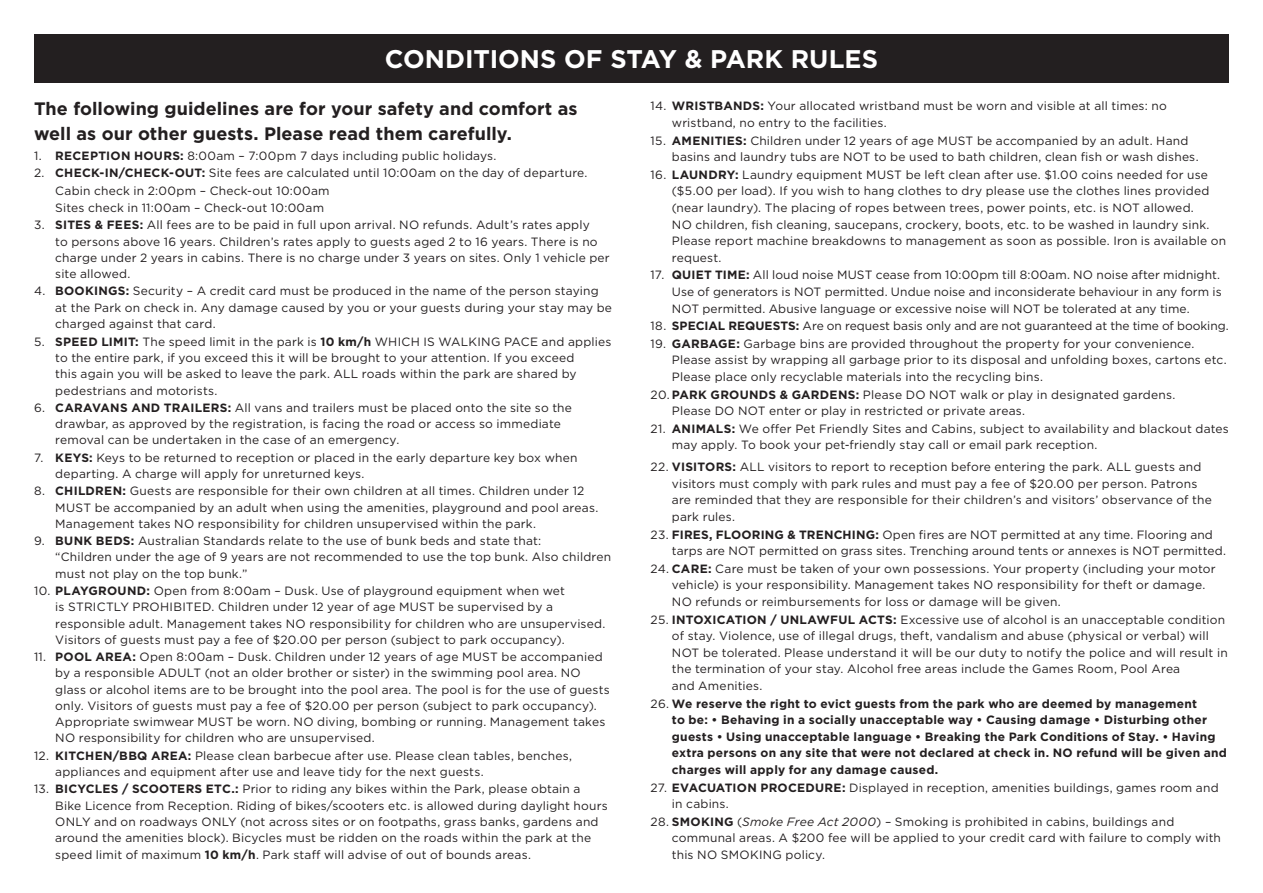
<style>
.page{position:relative;width:1263px;height:893px;background:#fff}
.page>*{position:absolute;margin:0;border:0;box-sizing:border-box;transform-origin:0 0}
.t1{font:700 25.5px "Gotham";color:#fff}
.t2{font:700 18px/24.3px "Gotham";letter-spacing:.005em;color:#231f20}
.Hanging_Indent{font:12px/16.6px "Gotham";letter-spacing:.015em;color:#231f20}
.Hanging_Indent-2{font:700 12px/16.6px "Gotham";letter-spacing:.02em;color:#231f20}
.Hanging_Indent-3{font:12px "Gotham";letter-spacing:-.005em;color:#231f20}
.s1{font-weight:700}
.s2{font-weight:400}
.s3{font-style:italic}
</style>
<div class="page">
<div style="left:34px;top:34px;width:1195px;height:48px;background:#231f20"></div>
<p class="t1" style="left:385px;top:42px;width:494px">CONDITIONS OF STAY &amp; PARK RULES</p>
<p class="t2" style="left:34px;top:97px;width:545px">The following guidelines are for your safety and comfort as well as our other guests. Please read them carefully.</p>
<p class="Hanging_Indent" style="left:34px;top:147px;width:464px">1. <span class="s1">RECEPTION HOURS:</span> 8:00am – 7:00pm 7 days including public holidays.</p>
<p class="Hanging_Indent" style="left:34px;top:165px;width:555px">2. <span class="s1">CHECK-IN/CHECK-OUT:</span> Site fees are calculated until 10:00am on the day of departure.</p>
<p class="Hanging_Indent" style="left:55px;top:182px;width:276px">Cabin check in 2:00pm – Check-out 10:00am</p>
<p class="Hanging_Indent" style="left:55px;top:199px;width:270px">Sites check in 11:00am – Check-out 10:00am</p>
<p class="Hanging_Indent" style="left:55px;top:217px;width:556px;line-height:16.2px;text-indent:-21px">3. <span class="s1">SITES &amp; FEES:</span> All fees are to be paid in full upon arrival. NO refunds. Adult’s rates apply<br>to persons above 16 years. Children’s rates apply to guests aged 2 to 16 years. There is no charge under 2 years in cabins. There is no charge under 3 years on sites. Only 1 vehicle per site allowed.</p>
<p class="Hanging_Indent" style="left:55px;top:283px;width:558px;line-height:16.2px;text-indent:-21px">4. <span class="s1">BOOKINGS:</span> Security – A credit card must be produced in the name of the person staying at the Park on check in. Any damage caused by you or your guests during your stay may be charged against that card.</p>
<p class="Hanging_Indent" style="left:55px;top:333px;width:558px;line-height:16.2px;text-indent:-21px">5. <span class="s1">SPEED LIMIT:</span> The speed limit in the park is <span class="s1">10 km/h</span> WHICH IS WALKING PACE and applies to the entire park, if you exceed this it will be brought to your attention. If you exceed<br>this again you will be asked to leave the park. ALL roads within the park are shared by pedestrians and motorists.</p>
<p class="Hanging_Indent" style="left:55px;top:399px;width:518px;line-height:16.2px;text-indent:-21px">6. <span class="s1">CARAVANS AND TRAILERS:</span> All vans and trailers must be placed onto the site so the drawbar, as approved by the registration, is facing the road or access so immediate removal can be undertaken in the case of an emergency.</p>
<p class="Hanging_Indent" style="left:55px;top:449px;width:524px;line-height:16.2px;text-indent:-21px">7. <span class="s1">KEYS:</span> Keys to be returned to reception or placed in the early departure key box when departing. A charge will apply for unreturned keys.</p>
<p class="Hanging_Indent" style="left:55px;top:483px;width:544px;line-height:16.2px;text-indent:-21px">8. <span class="s1">CHILDREN:</span> Guests are responsible for their own children at all times. Children under 12<br>MUST be accompanied by an adult when using the amenities, playground and pool areas.<br>Management takes NO responsibility for children unsupervised within the park.</p>
<p class="Hanging_Indent" style="left:55px;top:533px;width:557px;line-height:16.2px;text-indent:-21px">9. <span class="s1">BUNK BEDS:</span> Australian Standards relate to the use of bunk beds and state that:<br>“Children under the age of 9 years are not recommended to use the top bunk. Also children must not play on the top bunk.”</p>
<p class="Hanging_Indent" style="left:55px;top:582px;width:552px;line-height:16.2px;text-indent:-21px">10. <span class="s1">PLAYGROUND:</span> Open from 8:00am – Dusk. Use of playground equipment when wet<br>is STRICTLY PROHIBITED. Children under 12 year of age MUST be supervised by a responsible adult. Management takes NO responsibility for children who are unsupervised.<br>Visitors of guests must pay a fee of $20.00 per person (subject to park occupancy).</p>
<p class="Hanging_Indent" style="left:55px;top:648px;width:556px;line-height:16.2px;text-indent:-21px">11. <span class="s1">POOL AREA:</span> Open 8:00am – Dusk. Children under 12 years of age MUST be accompanied by a responsible ADULT (not an older brother or sister) in the swimming pool area. NO glass or alcohol items are to be brought into the pool area. The pool is for the use of guests only. Visitors of guests must pay a fee of $20.00 per person (subject to park occupancy).<br>Appropriate swimwear MUST be worn. NO diving, bombing or running. Management takes NO responsibility for children who are unsupervised.</p>
<p class="Hanging_Indent" style="left:55px;top:747px;width:518px;line-height:16.2px;text-indent:-21px">12. <span class="s1">KITCHEN/BBQ AREA:</span> Please clean barbecue after use. Please clean tables, benches, appliances and equipment after use and leave tidy for the next guests.</p>
<p class="Hanging_Indent" style="left:55px;top:781px;width:554px;text-indent:-21px">13. <span class="s1">BICYCLES / SCOOTERS ETC.:</span> Prior to riding any bikes within the Park, please obtain a Bike Licence from Reception. Riding of bikes/scooters etc. is allowed during daylight hours ONLY and on roadways ONLY (not across sites or on footpaths, grass banks, gardens and around the amenities block). Bicycles must be ridden on the roads within the park at the speed limit of maximum <span class="s1">10 km/h</span>. Park staff will advise of out of bounds areas.</p>
<p class="Hanging_Indent" style="left:672px;top:98px;width:496px;text-indent:-21px">14. <span class="s1">WRISTBANDS:</span> Your allocated wristband must be worn and visible at all times: no wristband, no entry to the facilities.</p>
<p class="Hanging_Indent" style="left:672px;top:132px;width:528px;text-indent:-21px">15. <span class="s1">AMENITIES:</span> Children under 12 years of age MUST be accompanied by an adult. Hand basins and laundry tubs are NOT to be used to bath children, clean fish or wash dishes.</p>
<p class="Hanging_Indent" style="left:672px;top:166px;width:556px;text-indent:-21px">16. <span class="s1">LAUNDRY:</span> Laundry equipment MUST be left clean after use. $1.00 coins needed for use ($5.00 per load). If you wish to hang clothes to dry please use the clothes lines provided (near laundry). The placing of ropes between trees, power points, etc. is NOT allowed.<br>NO children, fish cleaning, saucepans, crockery, boots, etc. to be washed in laundry sink.<br>Please report machine breakdowns to management as soon as possible. Iron is available on request.</p>
<p class="Hanging_Indent" style="left:672px;top:267px;width:551px;text-indent:-21px">17. <span class="s1">QUIET TIME:</span> All loud noise MUST cease from 10:00pm till 8:00am. NO noise after midnight.<br>Use of generators is NOT permitted. Undue noise and inconsiderate behaviour in any form is<br>NOT permitted. Abusive language or excessive noise will NOT be tolerated at any time.</p>
<p class="Hanging_Indent-3" style="left:651px;top:318px;width:580px">18. <span class="s1">SPECIAL REQUESTS:</span> Are on request basis only and are not guaranteed at the time of booking.</p>
<p class="Hanging_Indent" style="left:672px;top:335px;width:556px;text-indent:-21px">19. <span class="s1">GARBAGE:</span> Garbage bins are provided throughout the property for your convenience.<br>Please assist by wrapping all garbage prior to its disposal and unfolding boxes, cartons etc.<br>Please place only recyclable materials into the recycling bins.</p>
<p class="Hanging_Indent" style="left:672px;top:386px;width:505px;text-indent:-21px">20. <span class="s1">PARK GROUNDS &amp; GARDENS:</span> Please DO NOT walk or play in designated gardens.<br>Please DO NOT enter or play in restricted or private areas.</p>
<p class="Hanging_Indent" style="left:672px;top:420px;width:558px;text-indent:-21px">21. <span class="s1">ANIMALS:</span> We offer Pet Friendly Sites and Cabins, subject to availability and blackout dates may apply. To book your pet-friendly stay call or email park reception.</p>
<p class="Hanging_Indent" style="left:672px;top:458px;width:541px;text-indent:-21px">22. <span class="s1">VISITORS:</span> ALL visitors to report to reception before entering the park. ALL guests and visitors must comply with park rules and must pay a fee of $20.00 per person. Patrons are reminded that they are responsible for their children’s and visitors’ observance of the park rules.</p>
<p class="Hanging_Indent" style="left:672px;top:526px;width:556px;text-indent:-21px">23. <span class="s1">FIRES, FLOORING &amp; TRENCHING:</span> Open fires are NOT permitted at any time. Flooring and tarps are NOT permitted on grass sites. Trenching around tents or annexes is NOT permitted.</p>
<p class="Hanging_Indent" style="left:672px;top:560px;width:545px;text-indent:-21px">24. <span class="s1">CARE:</span> Care must be taken of your own possessions. Your property (including your motor vehicle) is your responsibility. Management takes NO responsibility for theft or damage.<br>NO refunds or reimbursements for loss or damage will be given.</p>
<p class="Hanging_Indent" style="left:672px;top:611px;width:557px;text-indent:-21px">25. <span class="s1">INTOXICATION / UNLAWFUL ACTS:</span> Excessive use of alcohol is an unacceptable condition of stay. Violence, use of illegal drugs, theft, vandalism and abuse (physical or verbal) will NOT be tolerated. Please understand it will be our duty to notify the police and will result in the termination of your stay. Alcohol free areas include the Games Room, Pool Area<br>and Amenities.</p>
<p class="Hanging_Indent-2" style="left:672px;top:695px;width:557px;text-indent:-21px"><span class="s2">26.</span> We reserve the right to evict guests from the park who are deemed by management<br>to be: • Behaving in a socially unacceptable way • Causing damage • Disturbing other guests • Using unacceptable language • Breaking the Park Conditions of Stay. • Having extra persons on any site that were not declared at check in. NO refund will be given and charges will apply for any damage caused.</p>
<p class="Hanging_Indent" style="left:672px;top:779px;width:548px;text-indent:-21px">27. <span class="s1">EVACUATION PROCEDURE:</span> Displayed in reception, amenities buildings, games room and in cabins.</p>
<p class="Hanging_Indent" style="left:672px;top:813px;width:551px;text-indent:-21px">28. <span class="s1">SMOKING</span> (<span class="s3">Smoke Free Act 2000</span>) – Smoking is prohibited in cabins, buildings and communal areas. A $200 fee will be applied to your credit card with failure to comply with this NO SMOKING policy.</p>
</div>
